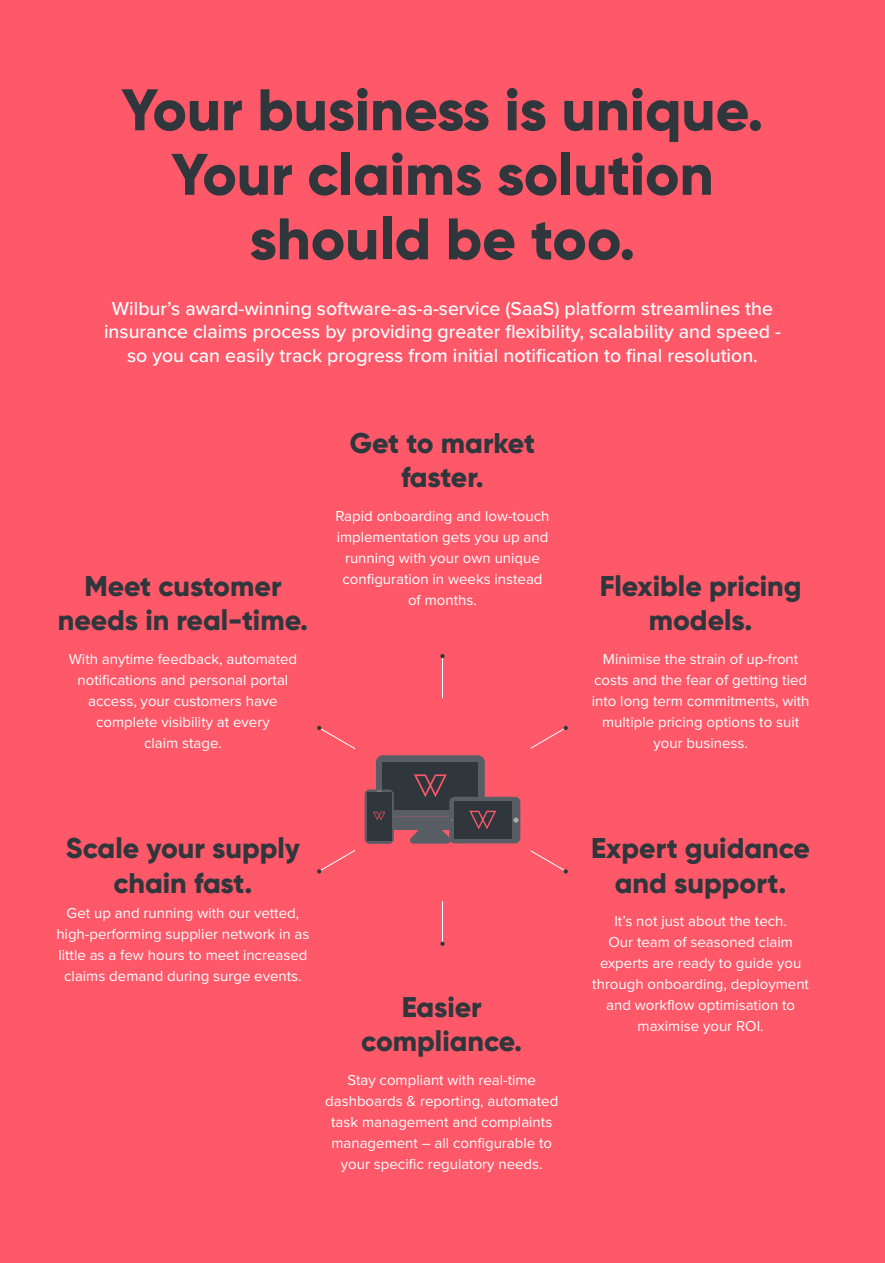
<style>
.page{position:relative;width:885px;height:1263px;background:#fff}
.page>*{position:absolute;margin:0;border:0;box-sizing:border-box;transform-origin:0 0}
.t1{font:800 58.5px/64.5px "Gilroy";color:#2f363c;text-align:center}
.t2{font:800 28.5px/34.2px "Gilroy";color:#2f363c;text-align:center}
.t3{font:500 19.5px/23.4px "Proxima Nova";color:#fff;text-align:center}
.t4{font:15px/21px "Proxima Nova";color:#fff;text-align:center}
</style>
<div class="page">
<div style="left:0;top:0;width:884px;height:1263px;background:#ff5869"></div>
<hr style="left:442px;top:657px;width:1px;height:285px;background:#fff">
<svg style="left:440px;top:654px;width:4px;height:4px"></svg>
<svg style="left:440px;top:942px;width:4px;height:4px"></svg>
<div style="left:341px;top:698px;width:203px;height:203px;background:#ff5869;border-radius:50%"></div>
<svg style="left:317px;top:726px;width:251px;height:147px"></svg>
<h1 class="t1" style="left:121px;top:77px;width:643px">Your business is unique.<br>Your claims solution should be too.</h1>
<p class="t3" style="left:104px;top:296px;width:678px">Wilbur’s award-winning software-as-a-service (SaaS) platform streamlines the insurance claims process by providing greater flexibility, scalability and speed - so you can easily track progress from initial notification to final resolution.</p>
<h2 class="t2" style="left:58px;top:568px;width:252px">Meet customer needs in real-time.</h2>
<p class="t4" style="left:69px;top:647px;width:230px">With anytime feedback, automated notifications and personal portal access, your customers have complete visibility at every<br>claim stage.</p>
<h2 class="t2" style="left:350px;top:426px;width:187px">Get to market faster.</h2>
<p class="t4" style="left:335px;top:505px;width:215px">Rapid onboarding and low-touch implementation gets you up and running with your own unique configuration in weeks instead of months.</p>
<h2 class="t2" style="left:66px;top:831px;width:236px">Scale your supply chain fast.</h2>
<p class="t4" style="left:56px;top:902px;width:254px">Get up and running with our vetted, high-performing supplier network in as little as a few hours to meet increased claims demand during surge events.</p>
<h2 class="t2" style="left:361px;top:989px;width:162px">Easier compliance.</h2>
<p class="t4" style="left:325px;top:1068px;width:234px">Stay compliant with real-time dashboards &amp; reporting, automated task management and complaints management – all configurable to your specific regulatory needs.</p>
<h2 class="t2" style="left:599px;top:568px;width:203px">Flexible pricing models.</h2>
<p class="t4" style="left:591px;top:647px;width:219px">Minimise the strain of up-front costs and the fear of getting tied into long term commitments, with multiple pricing options to suit your business.</p>
<h2 class="t2" style="left:591px;top:831px;width:220px">Expert guidance and support.</h2>
<p class="t4" style="left:592px;top:910px;width:218px">It’s not just about the tech.<br>Our team of seasoned claim experts are ready to guide you through onboarding, deployment and workflow optimisation to maximise your ROI.</p>
</div>
